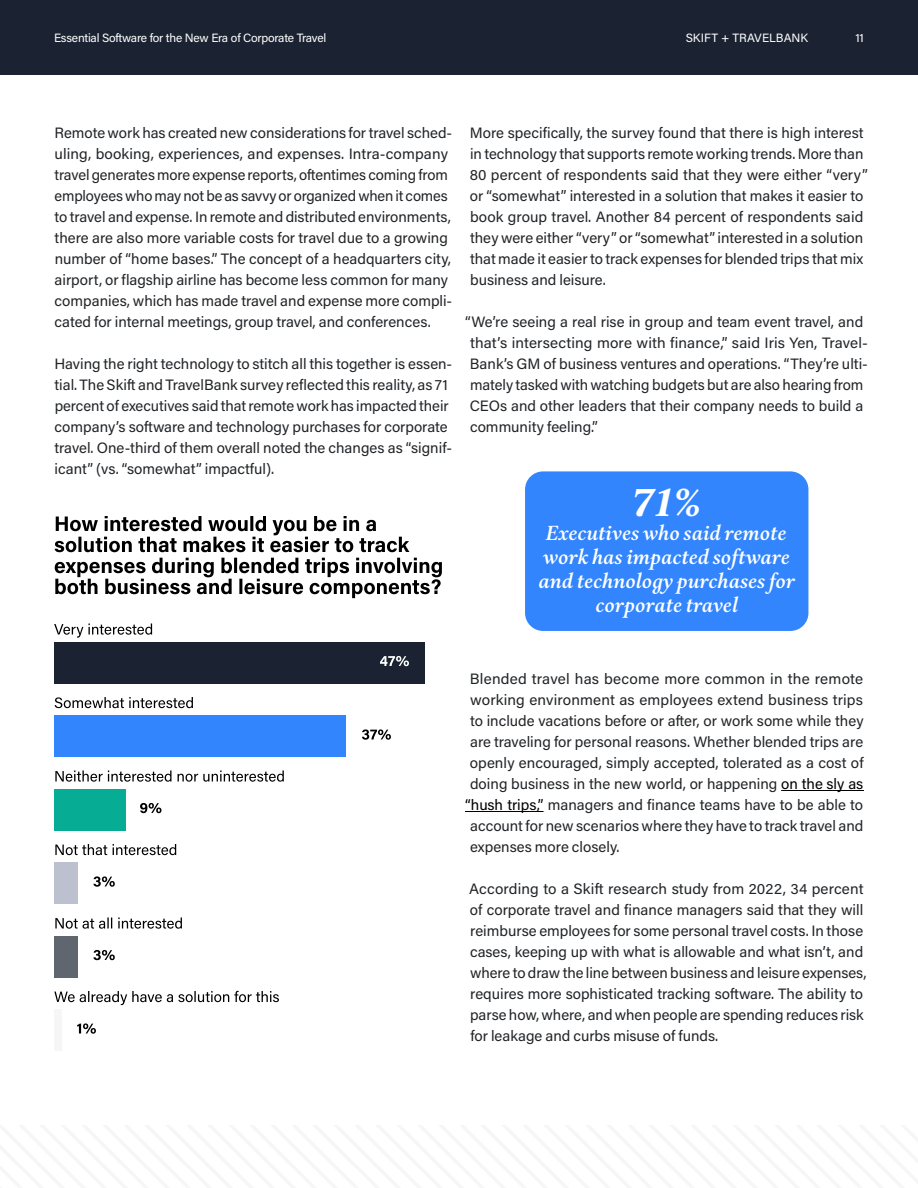
<style>
.page{position:relative;width:918px;height:1188px;background:#fff}
.page>*{position:absolute;margin:0;border:0;box-sizing:border-box;transform-origin:0 0}
.t1{font:italic 700 42px "Aria Text G2";color:#fff}
.t2{font:italic 600 21px/24px "Aria Text G2";color:#fff;text-align:center}
.t3{font:15px/21px "Acumin Pro";color:#212427}
.t4{font:12px "Acumin Pro";letter-spacing:-.02em;color:#fff}
.t5{font:12px "Acumin Pro";letter-spacing:.005em;color:#fff}
.s1{color:#000}
</style>
<div class="page">
<div style="left:0;top:0;width:918px;height:75px;background:#1b2332"></div>
<div style="left:525px;top:471px;width:283px;height:160px;background:#3385fe;border-radius:18px"></div>
<hr style="left:781px;top:790px;width:83px;height:1px;background:#000">
<hr style="left:465px;top:811px;width:79px;height:1px;background:#000">
<div style="left:54px;top:642px;width:371px;height:42px;background:#1b2332"></div>
<div style="left:54px;top:789px;width:71px;height:42px;background:#06ac93"></div>
<div style="left:54px;top:862px;width:24px;height:42px;background:#bdc1cf"></div>
<div style="left:54px;top:936px;width:24px;height:42px;background:#5f6670"></div>
<div style="left:54px;top:1010px;width:8px;height:42px;background:#f6f6f7"></div>
<div style="left:54px;top:716px;width:292px;height:42px;background:#3385fe"></div>
<svg style="left:55px;top:516px;width:387px;height:82px"></svg>
<svg style="left:54px;top:623px;width:98px;height:15px"></svg>
<svg style="left:55px;top:770px;width:229px;height:12px"></svg>
<svg style="left:55px;top:917px;width:127px;height:12px"></svg>
<svg style="left:55px;top:844px;width:121px;height:11px"></svg>
<svg style="left:54px;top:991px;width:225px;height:14px"></svg>
<svg style="left:380px;top:656px;width:29px;height:10px"></svg>
<svg style="left:140px;top:803px;width:21px;height:10px"></svg>
<svg style="left:93px;top:950px;width:22px;height:10px"></svg>
<svg style="left:55px;top:697px;width:138px;height:11px"></svg>
<svg style="left:93px;top:876px;width:22px;height:11px"></svg>
<svg style="left:77px;top:1023px;width:19px;height:11px"></svg>
<svg style="left:362px;top:729px;width:29px;height:11px"></svg>
<p class="t4" style="left:54px;top:29px;width:274px">Essential Software for the New Era of Corporate Travel</p>
<p class="t5" style="left:686px;top:29px;width:124px">SKIFT + TRAVELBANK</p>
<p class="t4" style="left:855px;top:29px;width:10px">11</p>
<p class="t3" style="left:54px;top:122px;width:399px">Remote work has created new considerations for travel sched&shy;uling, booking, experiences, and expenses. Intra-company travel generates more expense reports, oftentimes coming from employees who may not be as savvy or organized when it comes to travel and expense. In remote and distributed environments, there are also more variable costs for travel due to a growing number of “home bases.” The concept of a headquarters city, airport, or flagship airline has become less common for many companies, which has made travel and expense more compli&shy;cated for internal meetings, group travel, and conferences.</p>
<p class="t3" style="left:54px;top:353px;width:399px">Having the right technology to stitch all this together is essen&shy;tial. The Skift and TravelBank survey reflected this reality, as 71 percent of executives said that remote work has impacted their company’s software and technology purchases for corporate travel. One-third of them overall noted the changes as “signif&shy;icant” (vs. “somewhat” impactful).</p>
<p class="t3" style="left:470px;top:122px;width:399px">More specifically, the survey found that there is high interest in technology that supports remote working trends. More than 80 percent of respondents said that they were either “very” or “somewhat” interested in a solution that makes it easier to book group travel. Another 84 percent of respondents said they were either “very” or “somewhat” interested in a solution that made it easier to track expenses for blended trips that mix business and leisure.</p>
<p class="t3" style="left:470px;top:311px;width:400px;text-indent:-5px">“We’re seeing a real rise in group and team event travel, and that’s intersecting more with finance,” said Iris Yen, Travel-Bank’s GM of business ventures and operations. “They’re ulti&shy;mately tasked with watching budgets but are also hearing from CEOs and other leaders that their company needs to build a community feeling.”</p>
<h1 class="t1" style="left:632px;top:476px;width:71px">71%</h1>
<h2 class="t2" style="left:539px;top:522px;width:258px">Executives who said remote work has impacted software and technology purchases for corporate travel</h2>
<p class="t3" style="left:470px;top:668px;width:395px">Blended travel has become more common in the remote</p>
<p class="t3" style="left:470px;top:689px;width:395px">working environment as employees extend business trips</p>
<p class="t3" style="left:470px;top:710px;width:395px">to include vacations before or after, or work some while they</p>
<p class="t3" style="left:470px;top:731px;width:395px">are traveling for personal reasons. Whether blended trips are</p>
<p class="t3" style="left:470px;top:752px;width:395px">openly encouraged, simply accepted, tolerated as a cost of</p>
<p class="t3" style="left:470px;top:773px;width:395px">doing business in the new world, or happening <span class="s1">on the sly as</span></p>
<p class="t3" style="left:465px;top:794px;width:400px"><span class="s1">“hush trips,”</span> managers and finance teams have to be able to</p>
<p class="t3" style="left:470px;top:815px;width:395px">account for new scenarios where they have to track travel and</p>
<p class="t3" style="left:470px;top:836px;width:151px">expenses more closely.</p>
<p class="t3" style="left:469px;top:878px;width:399px">According to a Skift research study from 2022, 34 percent of corporate travel and finance managers said that they will reimburse employees for some personal travel costs. In those cases, keeping up with what is allowable and what isn’t, and where to draw the line between business and leisure expenses, requires more sophisticated tracking software. The ability to parse how, where, and when people are spending reduces risk for leakage and curbs misuse of funds.</p>
</div>
